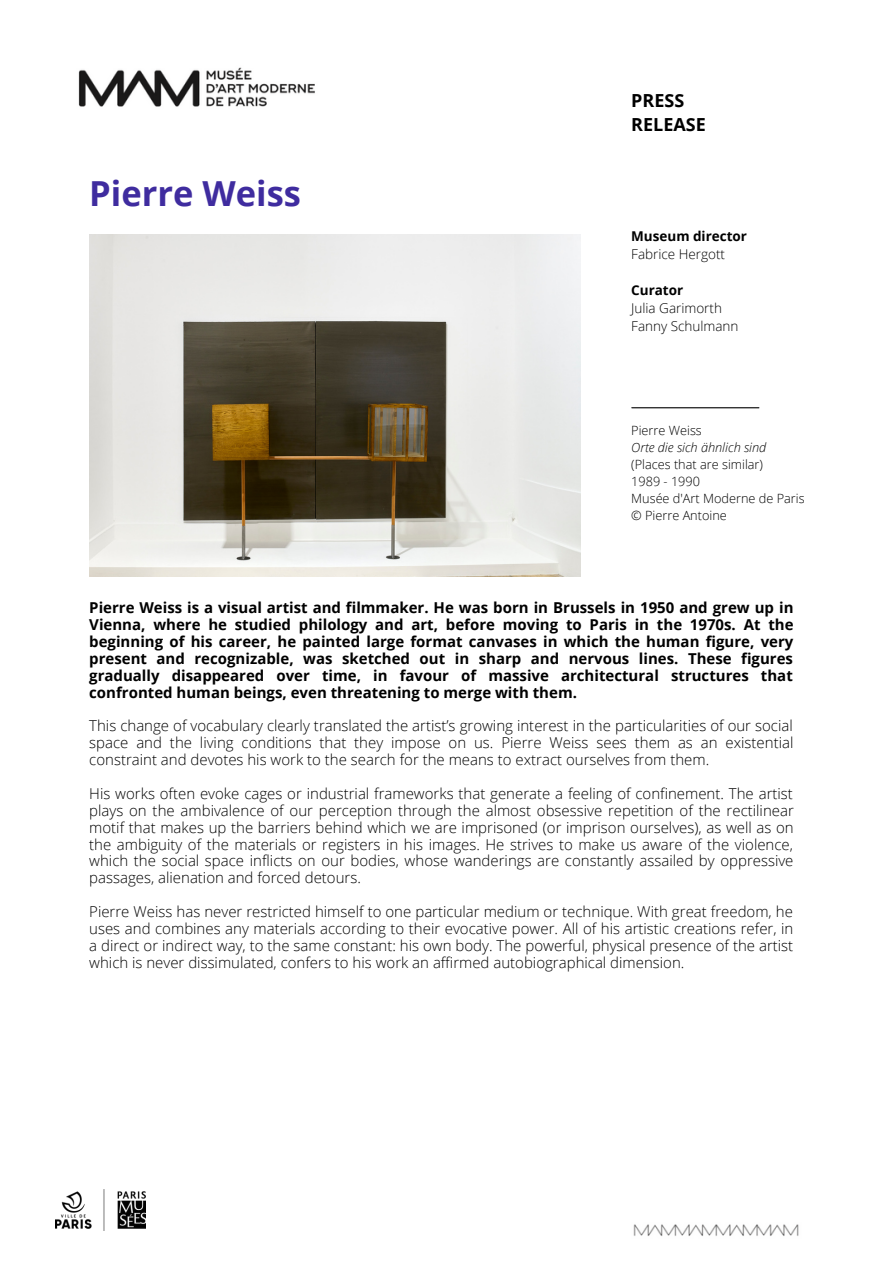
<style>
.page{position:relative;width:893px;height:1264px;background:#fff}
.page>*{position:absolute;margin:0;border:0;box-sizing:border-box;transform-origin:0 0}
.t1{font:700 34.5px "Open Sans";color:#3f2c9f}
.t2{font:700 18px "Open Sans";color:#000}
.t3{font:300 15px/16.8px "Open Sans";color:#000;text-align:justify}
.t4{font:700 15px/16.8px "Open Sans";color:#000;text-align:justify}
.t5{font:300 13.5px "Open Sans";color:#000}
.t6{font:700 13.5px "Open Sans";color:#000}
.t7{font:300 12.75px "Open Sans";color:#000}
.t8{font:italic 300 12.75px "Open Sans";color:#000}
</style>
<div class="page">
<img style="left:78px;top:67px;width:237px;height:40px">
<img style="left:633px;top:1224px;width:166px;height:12px">
<img style="left:56px;top:1189px;width:89px;height:41px">
<hr style="left:631px;top:407px;width:127px;height:1px;background:#000">
<img style="left:89px;top:235px;width:491px;height:342px">
<p class="t1" style="left:89px;top:169px;width:213px">Pierre Weiss</p>
<p class="t2" style="left:631px;top:87px;width:55px">PRESS</p>
<p class="t2" style="left:631px;top:112px;width:76px">RELEASE</p>
<p class="t6" style="left:631px;top:226px;width:117px">Museum director</p>
<p class="t5" style="left:631px;top:244px;width:95px">Fabrice Hergott</p>
<p class="t6" style="left:631px;top:280px;width:54px">Curator</p>
<p class="t5" style="left:631px;top:298px;width:92px">Julia Garimorth</p>
<p class="t5" style="left:631px;top:316px;width:109px">Fanny Schulmann</p>
<p class="t7" style="left:631px;top:421px;width:72px">Pierre Weiss</p>
<p class="t8" style="left:631px;top:438px;width:137px">Orte die sich ähnlich sind</p>
<p class="t7" style="left:631px;top:455px;width:133px">(Places that are similar)</p>
<p class="t7" style="left:631px;top:472px;width:70px">1989 - 1990</p>
<p class="t7" style="left:631px;top:489px;width:175px">Musée d'Art Moderne de Paris</p>
<p class="t7" style="left:631px;top:506px;width:97px">© Pierre Antoine</p>
<p class="t4" style="left:89px;top:599px;width:705px">Pierre Weiss is a visual artist and filmmaker. He was born in Brussels in 1950 and grew up in Vienna, where he studied philology and art, before moving to Paris in the 1970s. At the beginning of his career, he painted large format canvases in which the human figure, very present and recognizable, was sketched out in sharp and nervous lines. These figures gradually disappeared over time, in favour of massive architectural structures that confronted human beings, even threatening to merge with them.</p>
<p class="t3" style="left:89px;top:717px;width:705px">This change of vocabulary clearly translated the artist’s growing interest in the particularities of our social space and the living conditions that they impose on us. Pierre Weiss sees them as an existential constraint and devotes his work to the search for the means to extract ourselves from them.</p>
<p class="t3" style="left:89px;top:784px;width:706px">His works often evoke cages or industrial frameworks that generate a feeling of confinement. The artist plays on the ambivalence of our perception through the almost obsessive repetition of the rectilinear motif that makes up the barriers behind which we are imprisoned (or imprison ourselves), as well as on the ambiguity of the materials or registers in his images. He strives to make us aware of the violence, which the social space inflicts on our bodies, whose wanderings are constantly assailed by oppressive passages, alienation and forced detours.</p>
<p class="t3" style="left:89px;top:902px;width:705px">Pierre Weiss has never restricted himself to one particular medium or technique. With great freedom, he uses and combines any materials according to their evocative power. All of his artistic creations refer, in a direct or indirect way, to the same constant: his own body. The powerful, physical presence of the artist which is never dissimulated, confers to his work an affirmed autobiographical dimension.</p>
</div>
